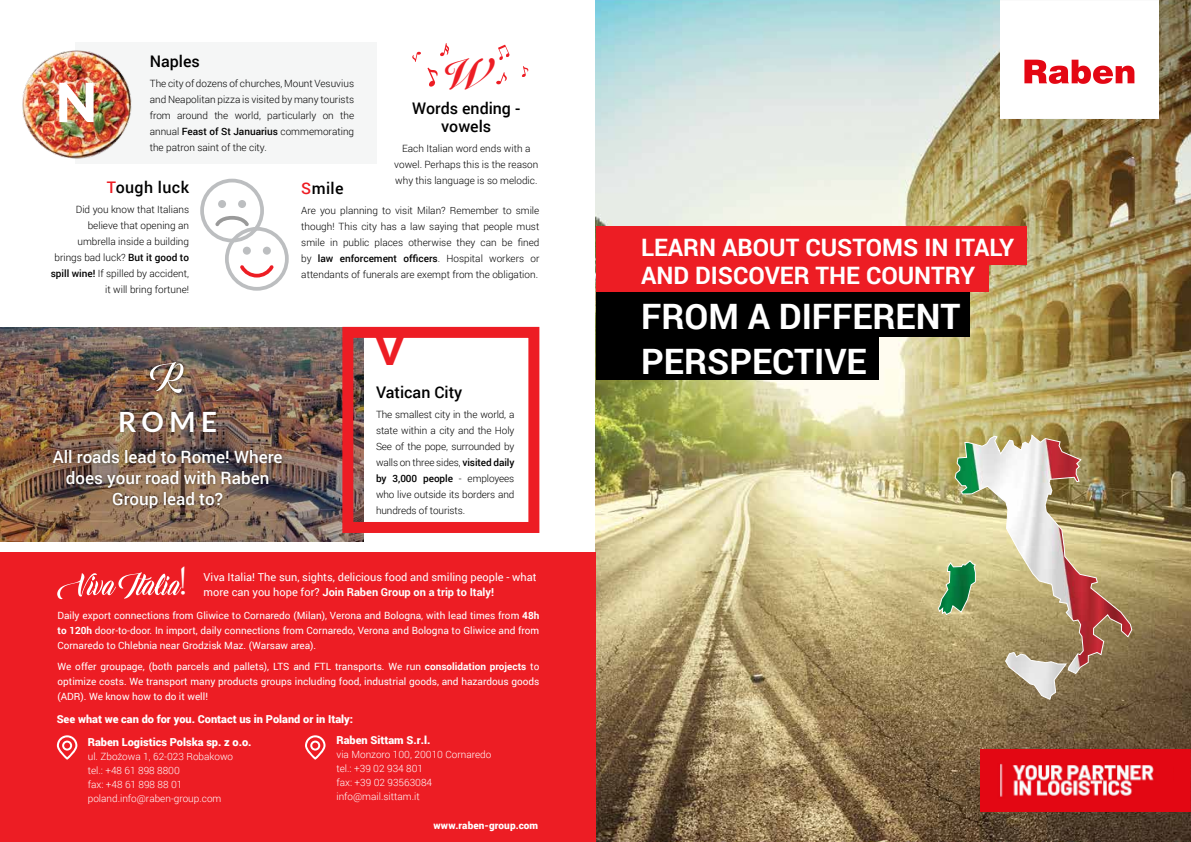
<style>
.page{position:relative;width:1191px;height:842px;background:#fff}
.page>*{position:absolute;margin:0;border:0;box-sizing:border-box;transform-origin:0 0}
.t1{font:900 54px "Lato";color:#fff}
.t2{font:900 43px "Snell Roundhand";color:#ed1d24}
.t3{font:900 40px "Lato";color:#ed1d24}
.t4{font:36px "Infinity Trajan Regular";color:#fff}
.t5{font:700 35px/45px "Roboto";color:#fff}
.t6{font:700 28px "Lato";color:#fff}
.t7{font:700 24px/28.8px "Roboto";color:#fff}
.t8{font:500 17px/21px "Roboto";color:#fff;text-align:center}
.t9{font:500 16px/18px "Roboto";color:#000;text-align:center}
.t10{font:500 16px "Roboto";letter-spacing:.025em;color:#000}
.t11{font:11px/15px "Roboto";color:#fff}
.t12{font:900 11px "Roboto";color:#fff}
.t13{font:300 10px/16px "Roboto";color:#000;text-align:justify}
.t14{font:10px/15px "Roboto";color:#fff;text-align:justify}
.t15{font:300 10px/14px "Roboto";color:#fff}
.t16{font:900 10px "Roboto";letter-spacing:.01em;color:#fff}
.s1{font-weight:500}
.s2{color:#ed1d24}
.s3{font-weight:700}
</style>
<div class="page">
<img style="left:0;top:327px;width:363px;height:215px">
<img style="left:596px;top:0;width:595px;height:842px">
<div style="left:75px;top:43px;width:302px;height:121px;background:#f5f6f6"></div>
<div style="left:0;top:553px;width:595px;height:289px;background:#ed1d24"></div>
<div style="left:50px;top:448px;width:235px;height:64px;background:#000;opacity:.5"></div>
<div style="left:342px;top:327px;width:197px;height:206px;border:11px solid #ed1d24"></div>
<img style="left:22px;top:50px;width:110px;height:109px">
<svg style="left:496px;top:72px;width:11px;height:12px"></svg>
<svg style="left:427px;top:68px;width:10px;height:19px"></svg>
<svg style="left:498px;top:45px;width:11px;height:15px"></svg>
<svg style="left:440px;top:43px;width:9px;height:13px"></svg>
<svg style="left:522px;top:66px;width:6px;height:11px"></svg>
<svg style="left:412px;top:52px;width:9px;height:10px"></svg>
<svg style="left:57px;top:572px;width:125px;height:27px"></svg>
<svg style="left:200px;top:179px;width:89px;height:112px"></svg>
<div style="left:117px;top:408px;width:102px;height:27px;background:#000;opacity:.5"></div>
<div style="left:147px;top:359px;width:39px;height:37px;background:#000;opacity:.5"></div>
<svg style="left:150px;top:362px;width:33px;height:31px"></svg>
<svg style="left:57px;top:735px;width:20px;height:24px"></svg>
<svg style="left:305px;top:735px;width:20px;height:24px"></svg>
<div style="left:596px;top:336px;width:283px;height:44px;background:#000"></div>
<div style="left:596px;top:226px;width:430px;height:39px;background:#ed1d24"></div>
<div style="left:596px;top:254px;width:392px;height:38px;background:#ed1d24"></div>
<div style="left:596px;top:292px;width:373px;height:45px;background:#000"></div>
<svg style="left:937px;top:433px;width:195px;height:268px;background:#b1a17a"></svg>
<img style="left:1000px;top:0;width:158px;height:119px">
<img style="left:981px;top:749px;width:209px;height:62px">
<h3 class="t9" style="left:150px;top:52px;width:52px">Naples</h3>
<p class="t13" style="left:150px;top:75px;width:206px">The city of dozens of churches, Mount Vesuvius and Neapolitan pizza is visited by many tourists from around the world, particularly on the annual <span class="s1">Feast of St Januarius</span> commemorating the patron saint of the city.</p>
<h3 class="t10" style="left:107px;top:176px;width:84px"><span class="s2">T</span>ough luck</h3>
<p class="t13" style="left:51px;top:202px;width:140px;text-align:right">Did you know that Italians believe that opening an umbrella inside a building brings bad luck? <span class="s1">But it good to spill wine!</span> If spilled by accident, it will bring fortune!</p>
<h2 class="t2" style="left:442px;top:49px;width:44px">W</h2>
<h1 class="t1" style="left:56px;top:71px;width:42px">N</h1>
<h3 class="t9" style="left:412px;top:98px;width:109px">Words ending - vowels</h3>
<p class="t13" style="left:394px;top:140px;width:145px;text-align:center">Each Italian word ends with a vowel. Perhaps this is the reason why this language is so melodic.</p>
<h3 class="t9" style="left:301px;top:178px;width:44px"><span class="s2">S</span>mile</h3>
<p class="t13" style="left:301px;top:202px;width:240px">Are you planning to visit Milan? Remember to smile though! This city has a law saying that people must smile in public places otherwise they can be fined by <span class="s1">law enforcement officers</span>. Hospital workers or attendants of funerals are exempt from the obligation.</p>
<h3 class="t6" style="left:118px;top:405px;width:100px">ROME</h3>
<h3 class="t8" style="left:53px;top:446px;width:231px">All roads lead to Rome! Where does your road with Raben<br>Group lead to?</h3>
<h3 class="t3" style="left:375px;top:326px;width:31px">V</h3>
<h3 class="t9" style="left:376px;top:382px;width:88px">Vatican City</h3>
<p class="t13" style="left:376px;top:406px;width:140px">The smallest city in the world, a state within a city and the Holy See of the pope, surrounded by walls on three sides, <span class="s1">visited daily by 3,000 people</span> - employees who live outside its borders and hundreds of tourists.</p>
<h3 class="t4" style="left:177px;top:559px;width:13px">!</h3>
<p class="t11" style="left:204px;top:569px;width:334px">Viva Italia! The sun, sights, delicious food and smiling people - what more can you hope for? <span class="s3">Join Raben Group on a trip to Italy!</span></p>
<p class="t14" style="left:57px;top:607px;width:483px">Daily export connections from Gliwice to Cornaredo (Milan), Verona and Bologna, with lead times from <span class="s3">48h to 120h</span> door-to-door. In import, daily connections from Cornaredo, Verona and Bologna to Gliwice and from Cornaredo to Chlebnia near Grodzisk Maz. (Warsaw area).</p>
<p class="t14" style="left:57px;top:658px;width:483px">We offer groupage, (both parcels and pallets), LTS and FTL transports. We run <span class="s3">consolidation projects</span> to optimize costs. We transport many products groups including food, industrial goods, and hazardous goods (ADR). We know how to do it well!</p>
<p class="t12" style="left:57px;top:711px;width:298px">See what we can do for you. Contact us in Poland or in Italy:</p>
<p class="t12" style="left:88px;top:734px;width:165px">Raben Logistics Polska sp. z o.o.</p>
<p class="t15" style="left:88px;top:749px;width:147px">ul. Zbożowa 1, 62-023 Robakowo tel.: +48 61 898 8800<br>fax: +48 61 898 88 01 poland.info@raben-group.com</p>
<p class="t12" style="left:336px;top:732px;width:95px">Raben Sittam S.r.l.</p>
<p class="t15" style="left:336px;top:747px;width:156px">via Monzoro 100, 20010 Cornaredo tel.: +39 02 934 801<br>fax: +39 02 93563084 info@mail.sittam.it</p>
<p class="t16" style="left:433px;top:818px;width:106px">www.raben-group.com</p>
<h3 class="t7" style="left:641px;top:232px;width:375px">LEARN ABOUT CUSTOMS IN ITALY<br>AND DISCOVER THE COUNTRY</h3>
<h3 class="t5" style="left:641px;top:293px;width:321px">FROM A DIFFERENT<br>PERSPECTIVE</h3>
</div>
